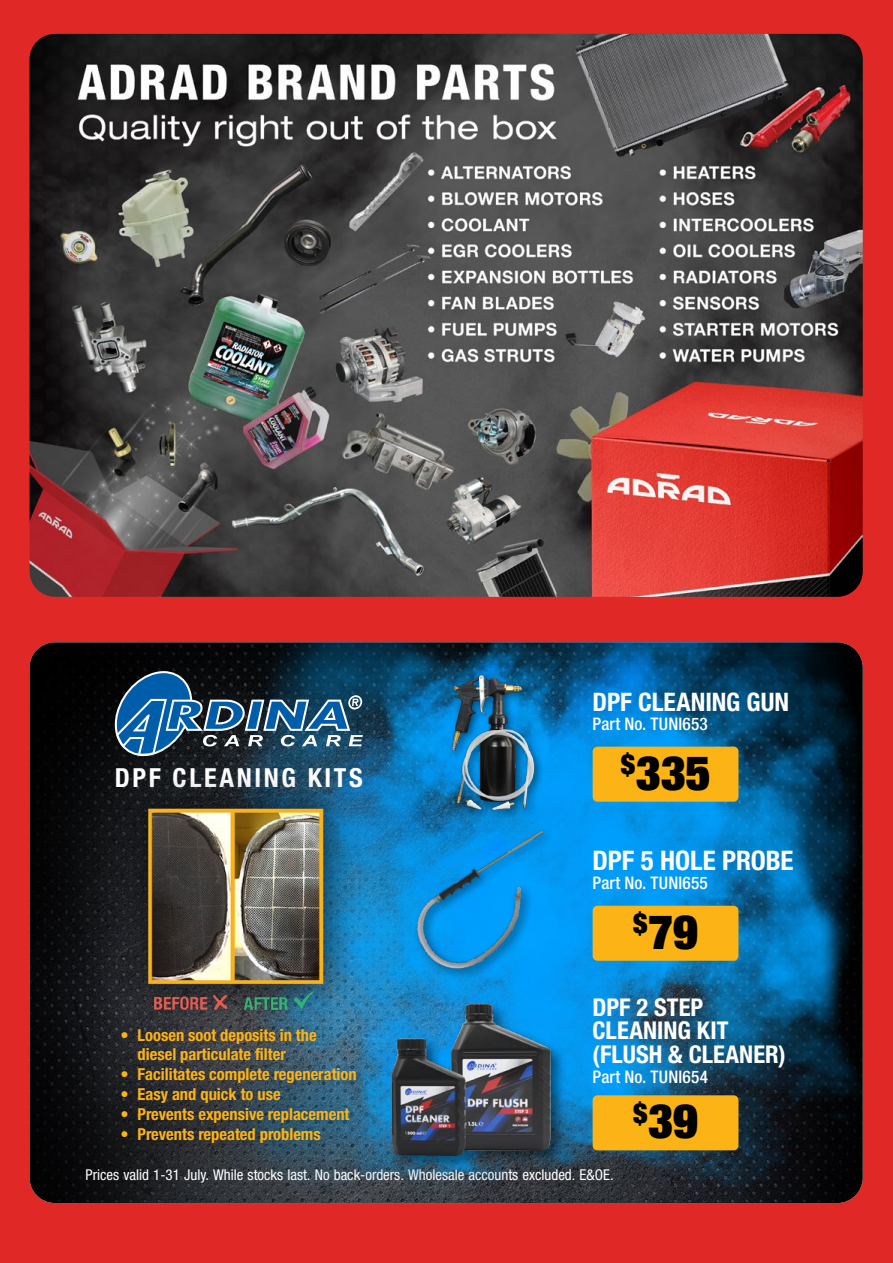
<style>
.page{position:relative;width:893px;height:1263px;background:#e02926}
.page>*{position:absolute;margin:0;border:0;box-sizing:border-box;transform-origin:0 0}
.t1{font:47.7px "Helvetica Neue LT 107 X Blk Cn";color:#000}
.t2{font:27px "Helvetica Neue LT 77 Bd Cn";color:#fff}
.t3{font:26.25px "Helvetica Neue LT 77 Bd Cn";letter-spacing:.1em;color:#fff}
.t4{font:25.5px "Helvetica Neue LT 77 Bd Cn";color:#fff}
.t5{font:24.45px/23.7px "Helvetica Neue LT 77 Bd Cn";color:#fff}
.t6{font:17.4px "Helvetica Neue LT 67 Md Cn";letter-spacing:.01em;color:#fff}
.t7{font:16.5px/19.8px "Helvetica Neue LT 77 Bd Cn";color:#fcb315}
.t8{font:14.85px "Helvetica Neue LT 57 Cn";color:#fff}
</style>
<div class="page">
<img style="left:30px;top:34px;width:833px;height:563px">
<img style="left:30px;top:642px;width:157px;height:561px">
<img style="left:187px;top:642px;width:676px;height:561px">
<svg style="left:112px;top:671px;width:251px;height:85px;background:#2e5573"></svg>
<div style="left:110px;top:771px;width:252px;height:276px;background:#000;opacity:.75"></div>
<img style="left:123px;top:792px;width:225px;height:227px">
<img style="left:367px;top:642px;width:197px;height:189px">
<img style="left:373px;top:795px;width:48px;height:191px">
<img style="left:339px;top:986px;width:197px;height:212px">
<div style="left:112px;top:1019px;width:254px;height:132px;background:#000;opacity:.2"></div>
<div style="left:593px;top:747px;width:145px;height:55px;background:#fcb315;border-radius:5px"></div>
<img style="left:421px;top:671px;width:149px;height:137px">
<div style="left:593px;top:906px;width:145px;height:55px;background:#fcb315;border-radius:5px"></div>
<img style="left:387px;top:808px;width:219px;height:202px">
<div style="left:593px;top:1095px;width:145px;height:55px;background:#fcb315;border-radius:5px"></div>
<div style="left:389px;top:1001px;width:178px;height:171px;background:#000;opacity:.45"></div>
<img style="left:392px;top:1000px;width:167px;height:157px">
<h3 class="t3" style="left:115px;top:762px;width:250px">DPF CLEANING KITS</h3>
<p class="t7" style="left:138px;top:1024px;width:181px;text-indent:-17px">• Loosen soot deposits in the diesel particulate filter</p>
<p class="t7" style="left:121px;top:1064px;width:238px">• Facilitates complete regeneration</p>
<p class="t7" style="left:121px;top:1084px;width:162px">• Easy and quick to use</p>
<p class="t7" style="left:121px;top:1104px;width:230px">• Prevents expensive replacement</p>
<p class="t7" style="left:121px;top:1123px;width:202px">• Prevents repeated problems</p>
<h3 class="t4" style="left:593px;top:686px;width:198px">DPF CLEANING GUN</h3>
<p class="t6" style="left:593px;top:713px;width:117px">Part No. TUNI653</p>
<h1 class="t1" style="left:621px;top:743px;width:91px"><sup>$</sup>335</h1>
<h2 class="t2" style="left:593px;top:844px;width:202px">DPF 5 HOLE PROBE</h2>
<p class="t6" style="left:593px;top:873px;width:117px">Part No. TUNI655</p>
<h1 class="t1" style="left:633px;top:902px;width:66px"><sup>$</sup>79</h1>
<h3 class="t5" style="left:593px;top:995px;width:195px">DPF 2 STEP<br>CLEANING KIT (FLUSH &amp; CLEANER)</h3>
<p class="t6" style="left:593px;top:1066px;width:117px">Part No. TUNI654</p>
<h1 class="t1" style="left:633px;top:1091px;width:66px"><sup>$</sup>39</h1>
<p class="t8" style="left:86px;top:1166px;width:529px">Prices valid 1-31 July. While stocks last. No back-orders. Wholesale accounts excluded. E&amp;OE.</p>
</div>
